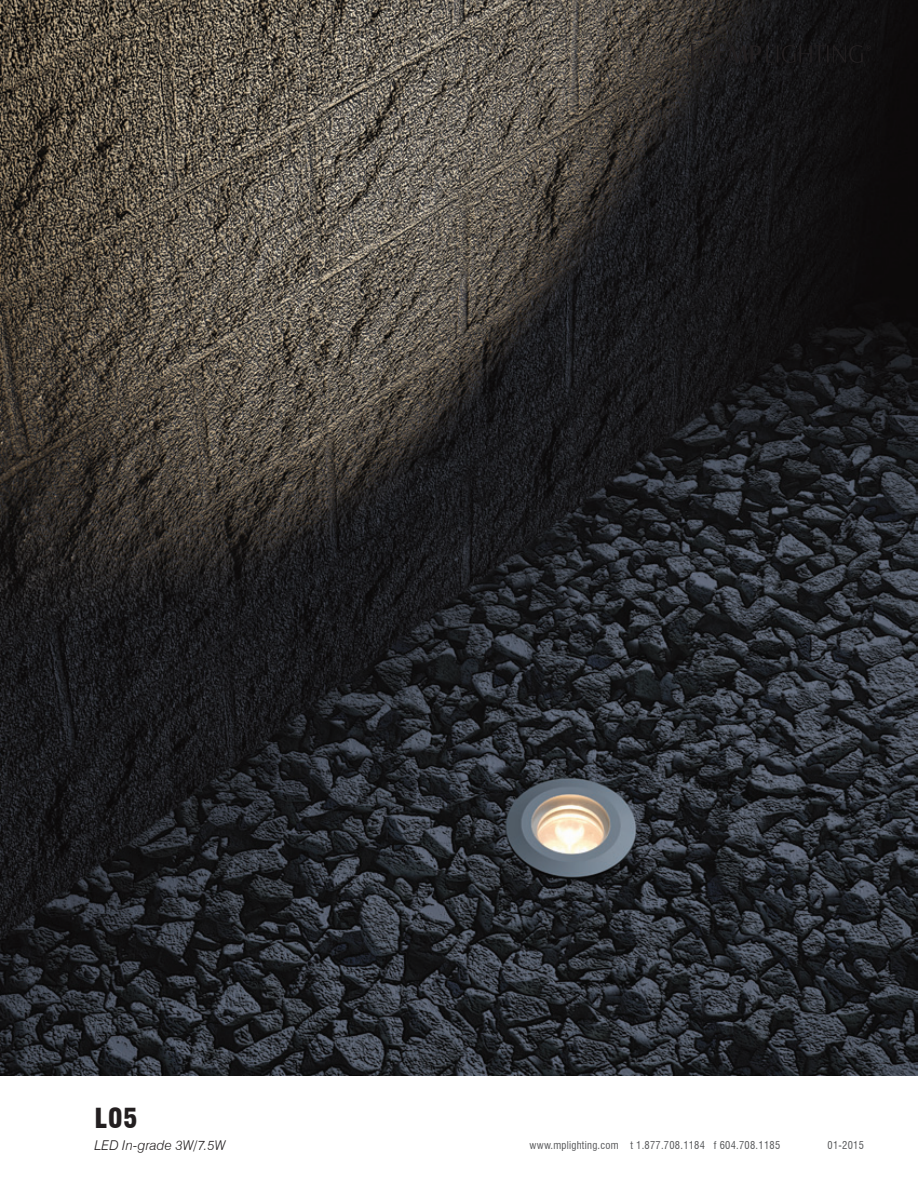
<style>
.page{position:relative;width:918px;height:1188px;background:#fff}
.page>*{position:absolute;margin:0;border:0;box-sizing:border-box;transform-origin:0 0}
._1_0_Title{font:900 condensed 27px "Swiss 721 BT";color:#231f20}
._1_0_Sub_Title{font:italic 300 13.5px "Swiss 721 BT";letter-spacing:.01em;color:#231f20}
.Address{font:condensed 10.5px "Swiss 721 BT";letter-spacing:.025em;color:#57585a}
.Date{font:condensed 10.5px "Swiss 721 BT";letter-spacing:.025em;color:#57585a}
</style>
<div class="page">
<img style="left:0;top:0;width:918px;height:1075px">
<svg style="left:728px;top:45px;width:143px;height:18px;background:#171517"></svg>
<svg style="left:691px;top:44px;width:29px;height:20px"></svg>
<p class="_1_0_Title" style="left:94px;top:1102px;width:45px">L05</p>
<p class="_1_0_Sub_Title" style="left:94px;top:1137px;width:133px">LED In-grade 3W/7.5W</p>
<p class="Address" style="left:530px;top:1139px;width:252px">www.mplighting.com t 1.877.708.1184 f 604.708.1185</p>
<p class="Date" style="left:828px;top:1139px;width:38px">01-2015</p>
</div>
